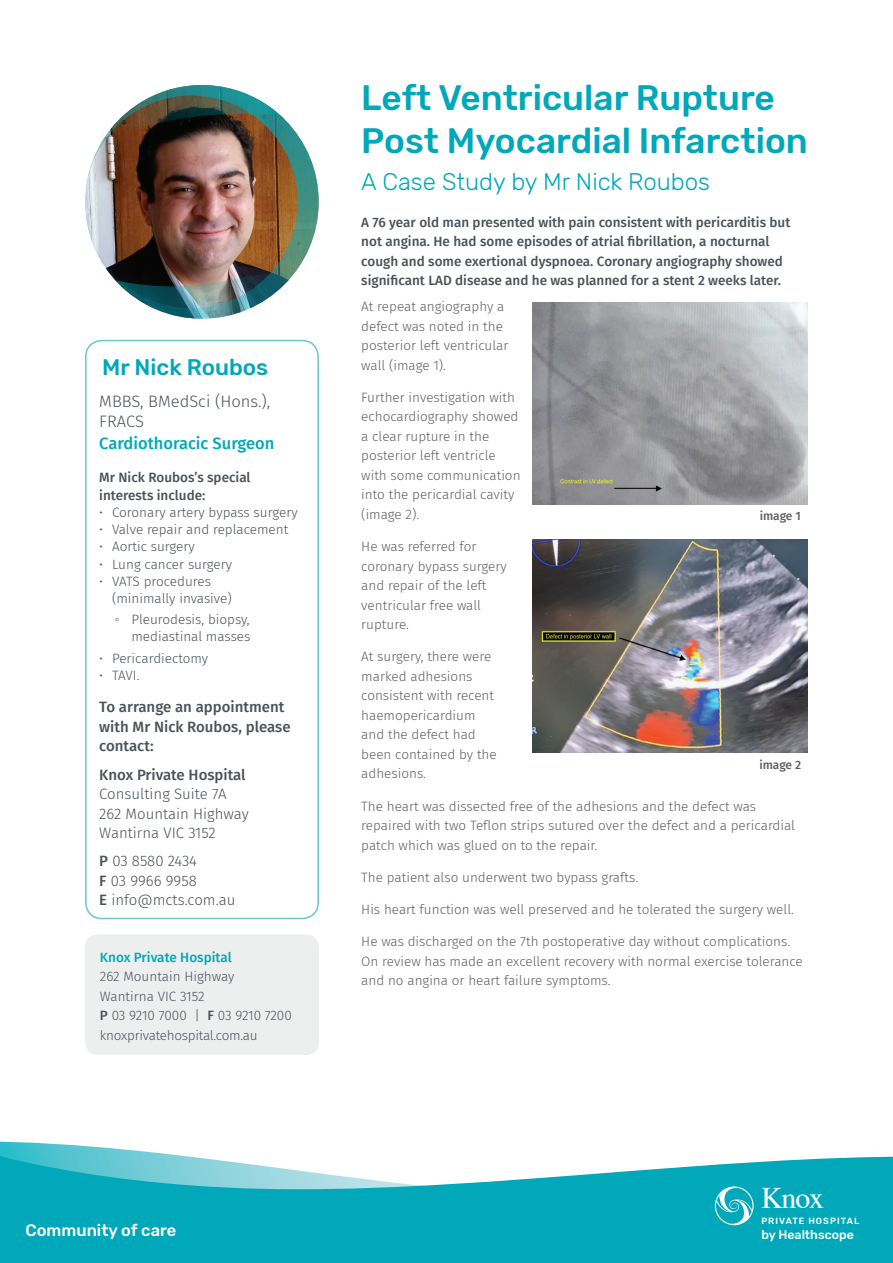
<style>
.page{position:relative;width:893px;height:1263px;background:#fff}
.page>*{position:absolute;margin:0;border:0;box-sizing:border-box;transform-origin:0 0}
.t1{font:500 35.25px/43.2px "Rubik";color:#00a8b9}
.t2{font:30px "Times";color:#fff}
.t3{font:300 24px "Rubik";color:#00a8b9}
.t4{font:500 22.5px "Rubik";color:#00a8b9}
.t5{font:300 16.5px/19.5px "Fira Sans";color:#4c5259}
.t6{font:500 16.5px "Fira Sans";color:#00a8b9}
.t7{font:500 16.5px "Rubik";color:#fff}
.t8{font:300 15px/19.5px "Fira Sans";color:#4c5259}
.t9{font:500 15px/19.5px "Fira Sans";color:#4c5259}
.t10{font:300 13.5px/19.5px "Fira Sans";color:#5f5f62}
.t11{font:500 13.5px/19.5px "Fira Sans";color:#4c5259}
.t12{font:300 13.5px/19.5px "Fira Sans";color:#4c5259}
.t13{font:500 13.5px "Fira Sans";color:#00a8b9}
.t14{font:500 12.3px "Rubik";color:#fff}
.t15{font:500 12px "Fira Sans";letter-spacing:-.005em;color:#5f5f62}
.t16{font:500 9px "Rubik";letter-spacing:.115em;color:#fff}
.s1{font-family:"Arial";font-weight:400;color:#5f5f62}
.s2{font-weight:500}
</style>
<div class="page">
<img style="left:0;top:1141px;width:128px;height:9px">
<svg style="left:0;top:1150px;width:893px;height:113px;background:#2fb7c5"></svg>
<div style="left:85px;top:934px;width:234px;height:121px;background:#edeeee;border-radius:13px"></div>
<div style="left:85px;top:340px;width:234px;height:579px;border:2px solid #69c8c9;border-radius:16px"></div>
<svg style="left:715px;top:1186px;width:39px;height:39px;background:#41beca"></svg>
<img style="left:532px;top:302px;width:276px;height:202px">
<img style="left:532px;top:540px;width:276px;height:213px">
<img style="left:85px;top:114px;width:234px;height:166px">
<svg style="left:108px;top:85px;width:171px;height:47px"></svg>
<img style="left:115px;top:270px;width:182px;height:49px">
<h3 class="t4" style="left:102px;top:354px;width:168px">Mr Nick Roubos</h3>
<p class="t5" style="left:99px;top:392px;width:173px">MBBS, BMedSci (Hons.),<br>FRACS</p>
<p class="t6" style="left:99px;top:430px;width:177px">Cardiothoracic Surgeon</p>
<p class="t11" style="left:99px;top:467px;width:153px;line-height:18px">Mr Nick Roubos’s special interests include:</p>
<p class="t12" style="left:99px;top:502px;width:200px">• Coronary artery bypass surgery</p>
<p class="t12" style="left:99px;top:520px;width:191px">• Valve repair and replacement</p>
<p class="t12" style="left:99px;top:537px;width:97px">• Aortic surgery</p>
<p class="t12" style="left:99px;top:554px;width:134px">• Lung cancer surgery</p>
<p class="t12" style="left:112px;top:573px;width:121px;line-height:17.2px;text-indent:-13px">• VATS procedures (minimally invasive)</p>
<p class="t12" style="left:115px;top:611px;width:137px;line-height:17.2px;text-align:right"><span class="s1">◦</span> Pleurodesis, biopsy, mediastinal masses</p>
<p class="t12" style="left:99px;top:648px;width:110px">• Pericardiectomy</p>
<p class="t12" style="left:99px;top:666px;width:42px">• TAVI.</p>
<p class="t9" style="left:99px;top:697px;width:193px">To arrange an appointment with Mr Nick Roubos, please contact:</p>
<p class="t9" style="left:99px;top:764px;width:148px">Knox Private Hospital</p>
<p class="t8" style="left:99px;top:784px;width:151px">Consulting Suite 7A<br>262 Mountain Highway<br>Wantirna VIC 3152</p>
<p class="t8" style="left:99px;top:851px;width:138px"><span class="s2">P</span> 03 8580 2434<br><span class="s2">F</span> 03 9966 9958<br><span class="s2">E</span> info@mcts.com.au</p>
<p class="t13" style="left:100px;top:946px;width:133px">Knox Private Hospital</p>
<p class="t12" style="left:100px;top:967px;width:193px">262 Mountain Highway<br>Wantirna VIC 3152<br><span class="s2">P</span> 03 9210 7000 | <span class="s2">F</span> 03 9210 7200 knoxprivatehospital.com.au</p>
<p class="t7" style="left:26px;top:1220px;width:152px">Community of care</p>
<h1 class="t1" style="left:361px;top:77px;width:448px">Left Ventricular Rupture<br>Post Myocardial Infarction</h1>
<h3 class="t3" style="left:361px;top:168px;width:350px">A Case Study by Mr Nick Roubos</h3>
<p class="t11" style="left:361px;top:212px;width:431px">A 76 year old man presented with pain consistent with pericarditis but not angina. He had some episodes of atrial fibrillation, a nocturnal cough and some exertional dyspnoea. Coronary angiography showed significant LAD disease and he was planned for a stent 2 weeks later.</p>
<p class="t10" style="left:361px;top:297px;width:149px">At repeat angiography a defect was noted in the posterior left ventricular wall (image 1).</p>
<p class="t10" style="left:361px;top:387px;width:161px">Further investigation with echocardiography showed a clear rupture in the posterior left ventricle with some communication into the pericardial cavity (image 2).</p>
<p class="t10" style="left:361px;top:537px;width:147px">He was referred for coronary bypass surgery and repair of the left ventricular free wall rupture.</p>
<p class="t10" style="left:361px;top:647px;width:137px">At surgery, there were marked adhesions consistent with recent haemopericardium and the defect had been contained by the adhesions.</p>
<p class="t10" style="left:361px;top:796px;width:435px">The heart was dissected free of the adhesions and the defect was repaired with two Teflon strips sutured over the defect and a pericardial patch which was glued on to the repair.</p>
<p class="t10" style="left:361px;top:867px;width:278px">The patient also underwent two bypass grafts.</p>
<p class="t10" style="left:361px;top:899px;width:434px">His heart function was well preserved and he tolerated the surgery well.</p>
<p class="t10" style="left:361px;top:932px;width:443px">He was discharged on the 7th postoperative day without complications.<br>On review has made an excellent recovery with normal exercise tolerance and no angina or heart failure symptoms.</p>
<p class="t15" style="left:760px;top:506px;width:43px">image 1</p>
<p class="t15" style="left:759px;top:755px;width:43px">image 2</p>
<h2 class="t2" style="left:761px;top:1170px;width:64px">Knox</h2>
<p class="t16" style="left:761px;top:1216px;width:99px">PRIVATE HOSPITAL</p>
<p class="t14" style="left:761px;top:1227px;width:94px">by Healthscope</p>
</div>
